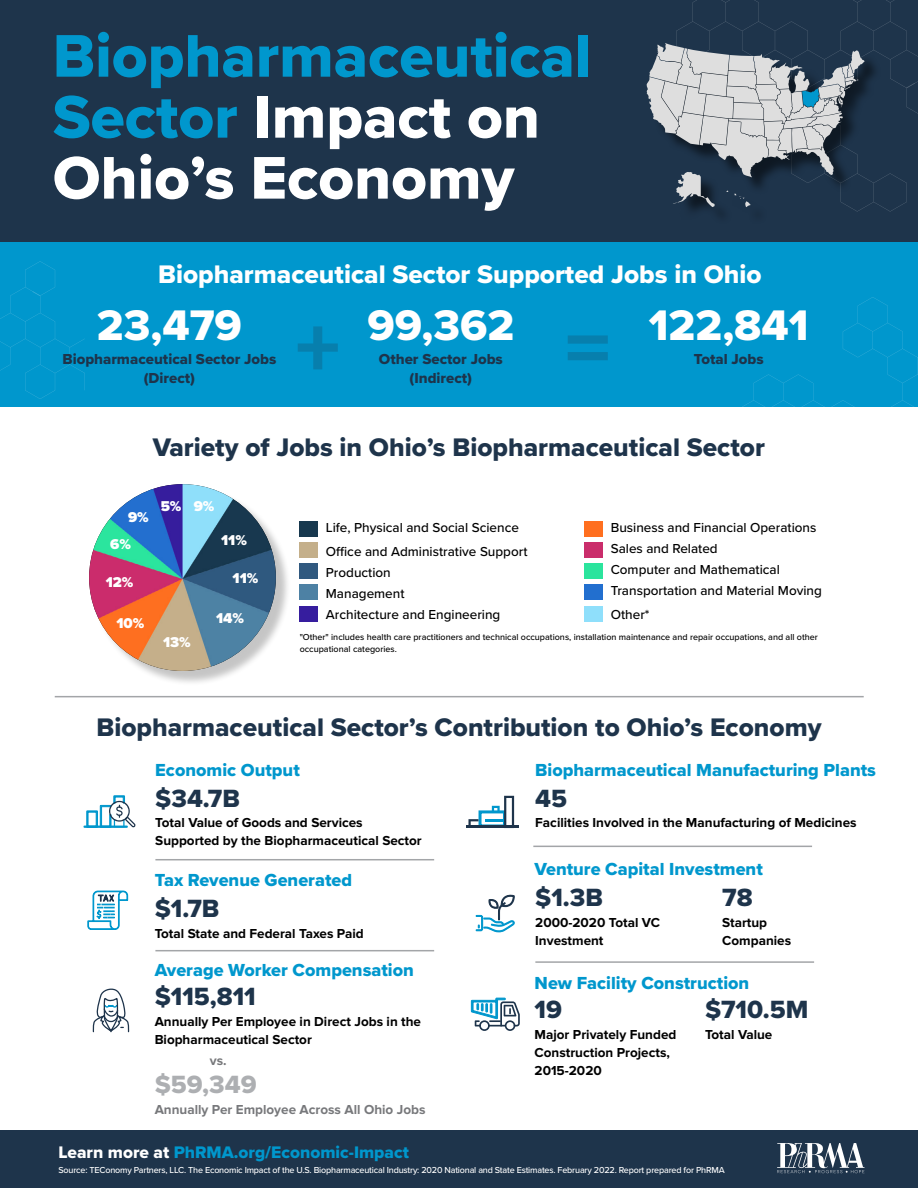
<style>
.page{position:relative;width:918px;height:1188px;background:#fff}
.page>*{position:absolute;margin:0;border:0;box-sizing:border-box;transform-origin:0 0}
.t1{font:62.4px/60.9px "Proxima Nova Extrabld";color:#0097cd}
.t2{font:44.4px "Proxima Nova Extrabld";color:#fff}
.t3{font:26.4px "Proxima Nova Extrabld";color:#1e344b}
.t4{font:26.4px "Proxima Nova Extrabld";color:#fff}
.t5{font:25.8px "Proxima Nova Extrabld";color:#1e344b}
.t6{font:25.8px "Proxima Nova Extrabld";color:#adafb2}
.t7{font:18.15px "Proxima Nova Extrabld";color:#0097cd}
.t8{font:17.4px "Proxima Nova Extrabld";color:#0097cd}
.t9{font:15px/18.9px "Proxima Nova Extrabld";color:#1e344b;text-align:center}
.t10{font:900 14.7px "Proxima Nova";color:#fff}
.t11{font:700 13.5px/18.1px "Proxima Nova";color:#000}
.t12{font:500 13.5px/21px "Proxima Nova";color:#000}
.t13{font:700 13.5px "Proxima Nova";color:#77787b}
.t14{font:500 9px "Proxima Nova";letter-spacing:-.02em;color:#fff}
.t15{font:500 9px/12px "Proxima Nova";color:#000}
.s1{color:#fff}
.s2{font-size:89.4px;color:#1e344b}
</style>
<div class="page">
<div style="left:479px;top:810px;width:27px;height:17px;border:3px solid #0097cd"></div>
<div style="left:0;top:0;width:918px;height:242px;background:#1e344b"></div>
<svg style="left:676px;top:0;width:242px;height:212px"></svg>
<div style="left:0;top:242px;width:918px;height:165px;background:#0097cd"></div>
<svg style="left:0;top:261px;width:85px;height:138px"></svg>
<svg style="left:742px;top:297px;width:176px;height:110px"></svg>
<div style="left:0;top:1131px;width:918px;height:57px;background:#1e344b"></div>
<svg style="left:777px;top:1143px;width:87px;height:30px"></svg>
<div style="left:300px;top:607px;width:18px;height:15px;background:#361d9e"></div>
<hr style="left:155px;top:859px;width:279px;height:1px;background:#a3a5a8">
<hr style="left:155px;top:950px;width:279px;height:1px;background:#a3a5a8">
<hr style="left:535px;top:961px;width:279px;height:2px;background:#a3a5a8">
<div style="left:84px;top:826px;width:43px;height:1px;border:1px solid #0097cd"></div>
<svg style="left:86px;top:795px;width:50px;height:33px"></svg>
<svg style="left:471px;top:998px;width:49px;height:33px"></svg>
<svg style="left:468px;top:819px;width:11px;height:7px"></svg>
<hr style="left:466px;top:826px;width:53px;height:2px;background:#1e344b">
<svg style="left:487px;top:796px;width:27px;height:30px"></svg>
<div style="left:300px;top:584px;width:18px;height:16px;background:#4d81a4"></div>
<div style="left:300px;top:563px;width:18px;height:16px;background:#30597f"></div>
<div style="left:300px;top:542px;width:18px;height:16px;background:#c4af8a"></div>
<div style="left:300px;top:521px;width:18px;height:16px;background:#17384e"></div>
<div style="left:585px;top:607px;width:18px;height:15px;background:#8fdffb"></div>
<div style="left:585px;top:584px;width:18px;height:16px;background:#226fcf"></div>
<div style="left:585px;top:563px;width:18px;height:16px;background:#2be49d"></div>
<div style="left:585px;top:542px;width:18px;height:16px;background:#ca2d6b"></div>
<div style="left:585px;top:521px;width:18px;height:16px;background:#ff6f1f"></div>
<hr style="left:55px;top:696px;width:809px;height:1px;background:#a3a5a8">
<div style="left:91px;top:486px;width:200px;height:200px;background:#000;opacity:.23"></div>
<img style="left:89px;top:484px;width:187px;height:187px;border-radius:93px">
<div style="left:649px;top:46px;width:233px;height:179px;background:#1e344b"></div>
<svg style="left:646px;top:43px;width:219px;height:164px"></svg>
<hr style="left:533px;top:846px;width:279px;height:1px;background:#a3a5a8">
<svg style="left:87px;top:890px;width:41px;height:40px"></svg>
<svg style="left:476px;top:894px;width:39px;height:38px"></svg>
<svg style="left:92px;top:988px;width:38px;height:45px"></svg>
<hr style="left:485px;top:819px;width:19px;height:3px;background:#0097cd">
<h1 class="t1" style="left:53px;top:25px;width:540px">Biopharmaceutical<br>Sector <span class="s1">Impact on<br>Ohio’s Economy</span></h1>
<h3 class="t4" style="left:158px;top:255px;width:605px">Biopharmaceutical Sector Supported Jobs in Ohio</h3>
<h2 class="t2" style="left:97px;top:292px;width:146px">23,479</h2>
<p class="t9" style="left:63px;top:350px;width:215px">Biopharmaceutical Sector Jobs (Direct)</p>
<h2 class="t2" style="left:295px;top:292px;width:221px"><span class="s2">+</span> 99,362</h2>
<h2 class="t2" style="left:565px;top:292px;width:245px"><span class="s2">=</span> 122,841</h2>
<p class="t9" style="left:379px;top:350px;width:125px">Other Sector Jobs (Indirect)</p>
<p class="t9" style="left:694px;top:350px;width:71px">Total Jobs</p>
<h3 class="t3" style="left:153px;top:428px;width:613px">Variety of Jobs in Ohio’s Biopharmaceutical Sector</h3>
<p class="t10" style="left:128px;top:506px;width:22px">9%</p>
<p class="t10" style="left:110px;top:533px;width:22px">6%</p>
<p class="t10" style="left:106px;top:571px;width:29px">12%</p>
<p class="t10" style="left:116px;top:612px;width:29px">10%</p>
<p class="t10" style="left:161px;top:495px;width:22px">5%</p>
<p class="t10" style="left:194px;top:495px;width:22px">9%</p>
<p class="t10" style="left:221px;top:529px;width:27px">11%</p>
<p class="t10" style="left:233px;top:567px;width:27px">11%</p>
<p class="t10" style="left:216px;top:607px;width:30px">14%</p>
<p class="t10" style="left:163px;top:632px;width:29px">13%</p>
<p class="t12" style="left:326px;top:515px;width:203px;line-height:24px">Life, Physical and Social Science<br>Office and Administrative Support</p>
<p class="t12" style="left:326px;top:561px;width:176px">Production<br>Management<br>Architecture and Engineering</p>
<p class="t12" style="left:611px;top:516px;width:213px">Business and Financial Operations<br>Sales and Related<br>Computer and Mathematical<br>Transportation and Material Moving</p>
<p class="t12" style="left:611px;top:603px;width:40px">Other*</p>
<p class="t15" style="left:300px;top:631px;width:520px">"Other" includes health care practitioners and technical occupations, installation maintenance and repair occupations, and all other occupational categories.</p>
<h3 class="t3" style="left:96px;top:708px;width:727px">Biopharmaceutical Sector’s Contribution to Ohio’s Economy</h3>
<h3 class="t7" style="left:155px;top:756px;width:146px">Economic Output</h3>
<h3 class="t5" style="left:155px;top:779px;width:86px">$34.7B</h3>
<p class="t11" style="left:155px;top:814px;width:268px">Total Value of Goods and Services<br>Supported by the Biopharmaceutical Sector</p>
<h3 class="t7" style="left:155px;top:866px;width:199px">Tax Revenue Generated</h3>
<h3 class="t5" style="left:155px;top:889px;width:66px">$1.7B</h3>
<p class="t11" style="left:155px;top:924px;width:211px">Total State and Federal Taxes Paid</p>
<h3 class="t7" style="left:155px;top:957px;width:261px">Average Worker Compensation</h3>
<h3 class="t5" style="left:155px;top:977px;width:103px">$115,811</h3>
<p class="t11" style="left:155px;top:1013px;width:268px">Annually Per Employee in Direct Jobs in the<br>Biopharmaceutical Sector</p>
<p class="t13" style="left:210px;top:1052px;width:18px">vs.</p>
<h3 class="t6" style="left:155px;top:1065px;width:103px">$59,349</h3>
<p class="t13" style="left:155px;top:1101px;width:272px">Annually Per Employee Across All Ohio Jobs</p>
<h3 class="t7" style="left:535px;top:756px;width:342px">Biopharmaceutical Manufacturing Plants</h3>
<h3 class="t5" style="left:535px;top:779px;width:33px">45</h3>
<p class="t11" style="left:535px;top:814px;width:323px">Facilities Involved in the Manufacturing of Medicines</p>
<h3 class="t7" style="left:535px;top:856px;width:230px">Venture Capital Investment</h3>
<h3 class="t5" style="left:535px;top:878px;width:69px">$1.3B</h3>
<p class="t11" style="left:535px;top:914px;width:126px">2000-2020 Total VC<br>Investment</p>
<h3 class="t5" style="left:722px;top:878px;width:32px">78</h3>
<p class="t11" style="left:722px;top:914px;width:70px">Startup<br>Companies</p>
<h3 class="t7" style="left:535px;top:969px;width:216px">New Facility Construction</h3>
<h3 class="t5" style="left:535px;top:991px;width:29px">19</h3>
<p class="t11" style="left:535px;top:1026px;width:143px">Major Privately Funded<br>Construction Projects,<br>2015-2020</p>
<h3 class="t5" style="left:705px;top:990px;width:105px">$710.5M</h3>
<p class="t11" style="left:705px;top:1026px;width:69px">Total Value</p>
<p class="t8" style="left:58px;top:1139px;width:352px"><span class="s1">Learn more at</span> PhRMA.org/Economic-Impact</p>
<p class="t14" style="left:58px;top:1163px;width:668px">Source: TEConomy Partners, LLC. The Economic Impact of the U.S. Biopharmaceutical Industry: 2020 National and State Estimates. February 2022. Report prepared for PhRMA</p>
</div>
